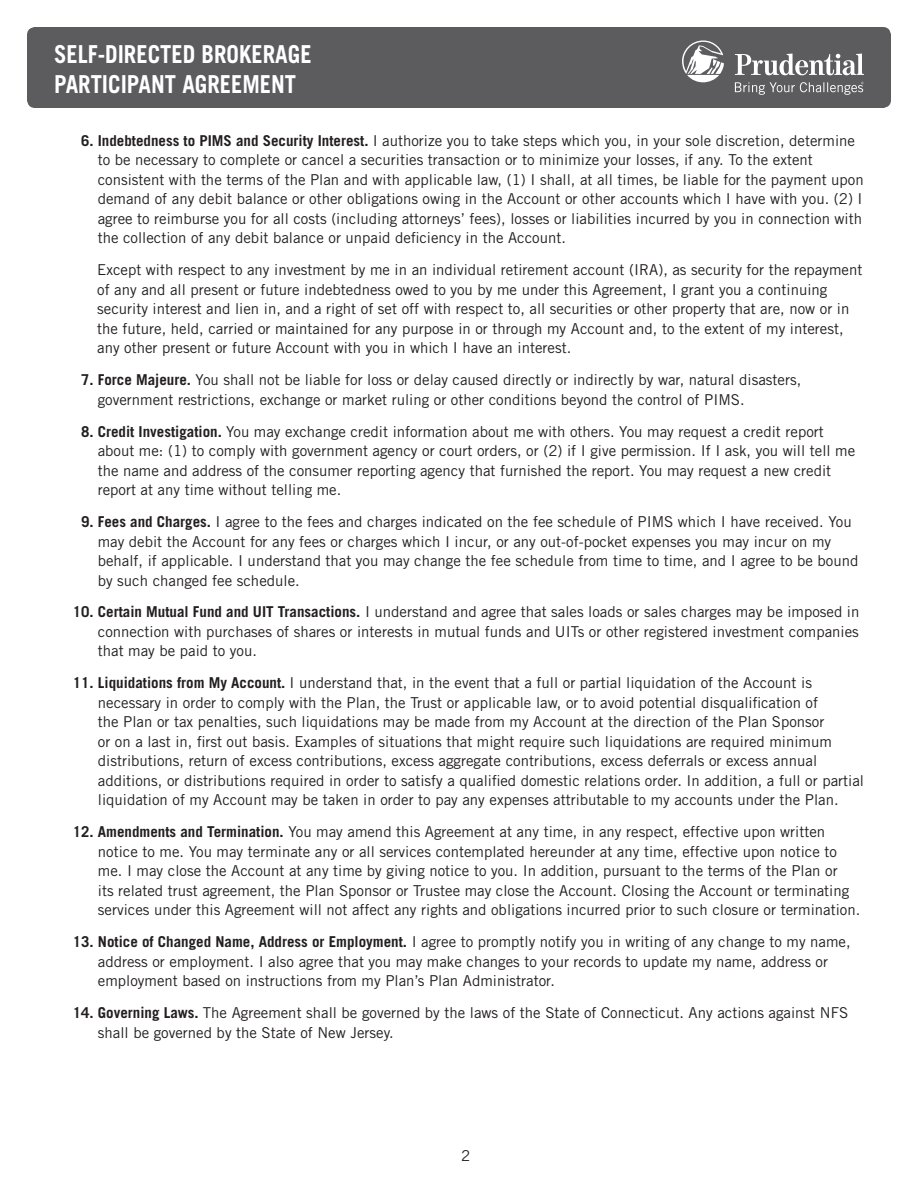
<style>
.page{position:relative;width:918px;height:1188px;background:#fff}
.page>*{position:absolute;margin:0;border:0;box-sizing:border-box;transform-origin:0 0}
.t1{font:700 24.75px/30px "Trade Gothic LT Std";color:#fff;scale:.91 1}
.Number_List{font:15px/19.5px "Trade Gothic LT Std";color:#231f20}
.Body_Text{font:15px "Trade Gothic LT Std";color:#231f20}
.s1{font-weight:700}
</style>
<div class="page">
<div style="left:27px;top:27px;width:864px;height:81px;background:#5c5c5f;border-radius:8px"></div>
<svg style="left:682px;top:40px;width:182px;height:54px"></svg>
<p class="t1" style="left:54px;top:38px;width:285px">SELF-DIRECTED BROKERAGE<br>PARTICIPANT AGREEMENT</p>
<p class="Number_List" style="left:98px;top:131px;width:768px;text-indent:-17px"><span class="s1">6. Indebtedness to PIMS and Security Interest.</span> I authorize you to take steps which you, in your sole discretion, determine to be necessary to complete or cancel a securities transaction or to minimize your losses, if any. To the extent consistent with the terms of the Plan and with applicable law, (1) I shall, at all times, be liable for the payment upon demand of any debit balance or other obligations owing in the Account or other accounts which I have with you. (2) I agree to reimburse you for all costs (including attorneys’ fees), losses or liabilities incurred by you in connection with the collection of any debit balance or unpaid deficiency in the Account.</p>
<p class="Number_List" style="left:97px;top:260px;width:767px">Except with respect to any investment by me in an individual retirement account (IRA), as security for the repayment of any and all present or future indebtedness owed to you by me under this Agreement, I grant you a continuing security interest and lien in, and a right of set off with respect to, all securities or other property that are, now or in the future, held, carried or maintained for any purpose in or through my Account and, to the extent of my interest, any other present or future Account with you in which I have an interest.</p>
<p class="Number_List" style="left:98px;top:370px;width:705px;text-indent:-17px"><span class="s1">7. Force Majeure.</span> You shall not be liable for loss or delay caused directly or indirectly by war, natural disasters, government restrictions, exchange or market ruling or other conditions beyond the control of PIMS.</p>
<p class="Number_List" style="left:98px;top:421px;width:759px;text-indent:-17px"><span class="s1">8. Credit Investigation.</span> You may exchange credit information about me with others. You may request a credit report about me: (1) to comply with government agency or court orders, or (2) if I give permission. If I ask, you will tell me the name and address of the consumer reporting agency that furnished the report. You may request a new credit report at any time without telling me.</p>
<p class="Number_List" style="left:98px;top:512px;width:762px;text-indent:-17px"><span class="s1">9. Fees and Charges.</span> I agree to the fees and charges indicated on the fee schedule of PIMS which I have received. You may debit the Account for any fees or charges which I incur, or any out-of-pocket expenses you may incur on my behalf, if applicable. I understand that you may change the fee schedule from time to time, and I agree to be bound by such changed fee schedule.</p>
<p class="Number_List" style="left:98px;top:602px;width:763px;text-align:justify;text-indent:-25px"><span class="s1">10. Certain Mutual Fund and UIT Transactions.</span> I understand and agree that sales loads or sales charges may be imposed in connection with purchases of shares or interests in mutual funds and UITs or other registered investment companies that may be paid to you.</p>
<p class="Number_List" style="left:98px;top:673px;width:768px;text-indent:-25px"><span class="s1">11. Liquidations from My Account.</span> I understand that, in the event that a full or partial liquidation of the Account is necessary in order to comply with the Plan, the Trust or applicable law, or to avoid potential disqualification of<br>the Plan or tax penalties, such liquidations may be made from my Account at the direction of the Plan Sponsor<br>or on a last in, first out basis. Examples of situations that might require such liquidations are required minimum distributions, return of excess contributions, excess aggregate contributions, excess deferrals or excess annual additions, or distributions required in order to satisfy a qualified domestic relations order. In addition, a full or partial liquidation of my Account may be taken in order to pay any expenses attributable to my accounts under the Plan.</p>
<p class="Number_List" style="left:98px;top:822px;width:764px;text-indent:-25px"><span class="s1">12. Amendments and Termination.</span> You may amend this Agreement at any time, in any respect, effective upon written notice to me. You may terminate any or all services contemplated hereunder at any time, effective upon notice to me. I may close the Account at any time by giving notice to you. In addition, pursuant to the terms of the Plan or<br>its related trust agreement, the Plan Sponsor or Trustee may close the Account. Closing the Account or terminating services under this Agreement will not affect any rights and obligations incurred prior to such closure or termination.</p>
<p class="Number_List" style="left:98px;top:932px;width:754px;text-indent:-25px"><span class="s1">13. Notice of Changed Name, Address or Employment.</span> I agree to promptly notify you in writing of any change to my name, address or employment. I also agree that you may make changes to your records to update my name, address or employment based on instructions from my Plan’s Plan Administrator.</p>
<p class="Number_List" style="left:98px;top:1003px;width:752px;text-indent:-25px"><span class="s1">14. Governing Laws.</span> The Agreement shall be governed by the laws of the State of Connecticut. Any actions against NFS shall be governed by the State of New Jersey.</p>
<p class="Body_Text" style="left:461px;top:1147px;width:11px">2</p>
</div>
